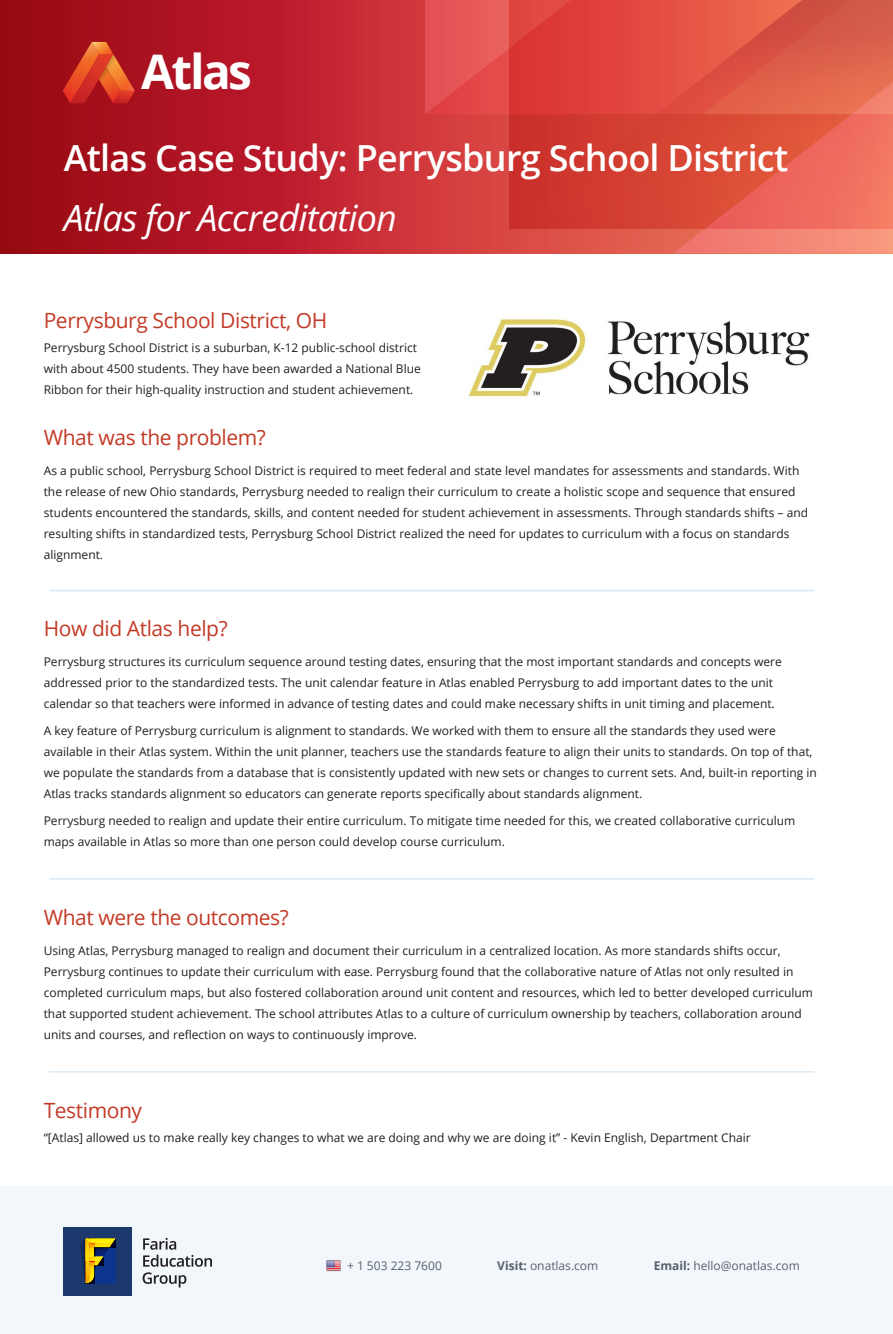
<style>
.page{position:relative;width:893px;height:1334px;background:#fff}
.page>*{position:absolute;margin:0;border:0;box-sizing:border-box;transform-origin:0 0}
.t1{font:700 47.7px "Open Sans";letter-spacing:-.055em;color:#fff}
.t2{font:600 36px "Open Sans";letter-spacing:-.02em;color:#fff}
.t3{font:italic 36px "Open Sans";letter-spacing:-.02em;color:#fff}
.t4{font:21px "Open Sans";letter-spacing:-.02em;color:#c33a26}
.t5{font:12px/21px "Open Sans";color:#211e1e}
.t6{font:12px "Open Sans";color:#5a606d}
.t7{font:12px "Open Sans";color:#57606b}
.s1{font-weight:700;color:#57606b}
</style>
<div class="page">
<svg style="left:0;top:0;width:674px;height:253px;background:#b8202a"></svg>
<svg style="left:425px;top:0;width:85px;height:114px;background:#e45252"></svg>
<svg style="left:510px;top:0;width:383px;height:229px;background:#d73d35"></svg>
<svg style="left:674px;top:2px;width:219px;height:251px;background:#e4614e"></svg>
<div style="left:0;top:1186px;width:893px;height:147px;background:#f2f7fb"></div>
<div style="left:64px;top:1226px;width:68px;height:69px;background:#1b396c"></div>
<svg style="left:80px;top:1238px;width:36px;height:45px;background:#656846"></svg>
<svg style="left:143px;top:1237px;width:69px;height:29px"></svg>
<svg style="left:143px;top:1272px;width:43px;height:15px"></svg>
<img style="left:326px;top:1260px;width:14px;height:12px">
<hr style="left:49px;top:590px;width:765px;height:1px;background:#d9e9f6">
<hr style="left:49px;top:878px;width:765px;height:1px;background:#d9e9f6">
<hr style="left:49px;top:1071px;width:765px;height:1px;background:#d9e9f6">
<img style="left:468px;top:318px;width:342px;height:79px">
<svg style="left:63px;top:42px;width:72px;height:61px;background:#c93723"></svg>
<h1 class="t1" style="left:141px;top:38px;width:112px">Atlas</h1>
<h2 class="t2" style="left:64px;top:133px;width:726px">Atlas Case Study: Perrysburg School District</h2>
<h2 class="t3" style="left:64px;top:193px;width:335px">Atlas for Accreditation</h2>
<h3 class="t4" style="left:44px;top:306px;width:285px">Perrysburg School District, OH</h3>
<p class="t5" style="left:44px;top:337px;width:379px">Perrysburg School District is a suburban, K-12 public-school district with about 4500 students. They have been awarded a National Blue<br>Ribbon for their high-quality instruction and student achievement.</p>
<h3 class="t4" style="left:44px;top:423px;width:224px">What was the problem?</h3>
<p class="t5" style="left:44px;top:460px;width:766px">As a public school, Perrysburg School District is required to meet federal and state level mandates for assessments and standards. With the release of new Ohio standards, Perrysburg needed to realign their curriculum to create a holistic scope and sequence that ensured students encountered the standards, skills, and content needed for student achievement in assessments. Through standards shifts – and resulting shifts in standardized tests, Perrysburg School District realized the need for updates to curriculum with a focus on standards alignment.</p>
<h3 class="t4" style="left:44px;top:614px;width:185px">How did Atlas help?</h3>
<p class="t5" style="left:44px;top:651px;width:739px">Perrysburg structures its curriculum sequence around testing dates, ensuring that the most important standards and concepts were addressed prior to the standardized tests. The unit calendar feature in Atlas enabled Perrysburg to add important dates to the unit calendar so that teachers were informed in advance of testing dates and could make necessary shifts in unit timing and placement.</p>
<p class="t5" style="left:44px;top:720px;width:775px">A key feature of Perrysburg curriculum is alignment to standards. We worked with them to ensure all the standards they used were available in their Atlas system. Within the unit planner, teachers use the standards feature to align their units to standards. On top of that, we populate the standards from a database that is consistently updated with new sets or changes to current sets. And, built-in reporting in Atlas tracks standards alignment so educators can generate reports specifically about standards alignment.</p>
<p class="t5" style="left:44px;top:810px;width:753px">Perrysburg needed to realign and update their entire curriculum. To mitigate time needed for this, we created collaborative curriculum maps available in Atlas so more than one person could develop course curriculum.</p>
<h3 class="t4" style="left:44px;top:902px;width:247px">What were the outcomes?</h3>
<p class="t5" style="left:44px;top:939px;width:771px">Using Atlas, Perrysburg managed to realign and document their curriculum in a centralized location. As more standards shifts occur, Perrysburg continues to update their curriculum with ease. Perrysburg found that the collaborative nature of Atlas not only resulted in completed curriculum maps, but also fostered collaboration around unit content and resources, which led to better developed curriculum that supported student achievement. The school attributes Atlas to a culture of curriculum ownership by teachers, collaboration around units and courses, and reflection on ways to continuously improve.</p>
<h3 class="t4" style="left:44px;top:1095px;width:100px">Testimony</h3>
<p class="t5" style="left:44px;top:1126px;width:709px">“[Atlas] allowed us to make really key changes to what we are doing and why we are doing it” - Kevin English, Department Chair</p>
<p class="t7" style="left:347px;top:1257px;width:96px">+ 1 503 223 7600</p>
<p class="t6" style="left:497px;top:1257px;width:103px"><span class="s1">Visit:</span> onatlas.com</p>
<p class="t6" style="left:654px;top:1257px;width:148px"><span class="s1">Email:</span> hello@onatlas.com</p>
</div>
